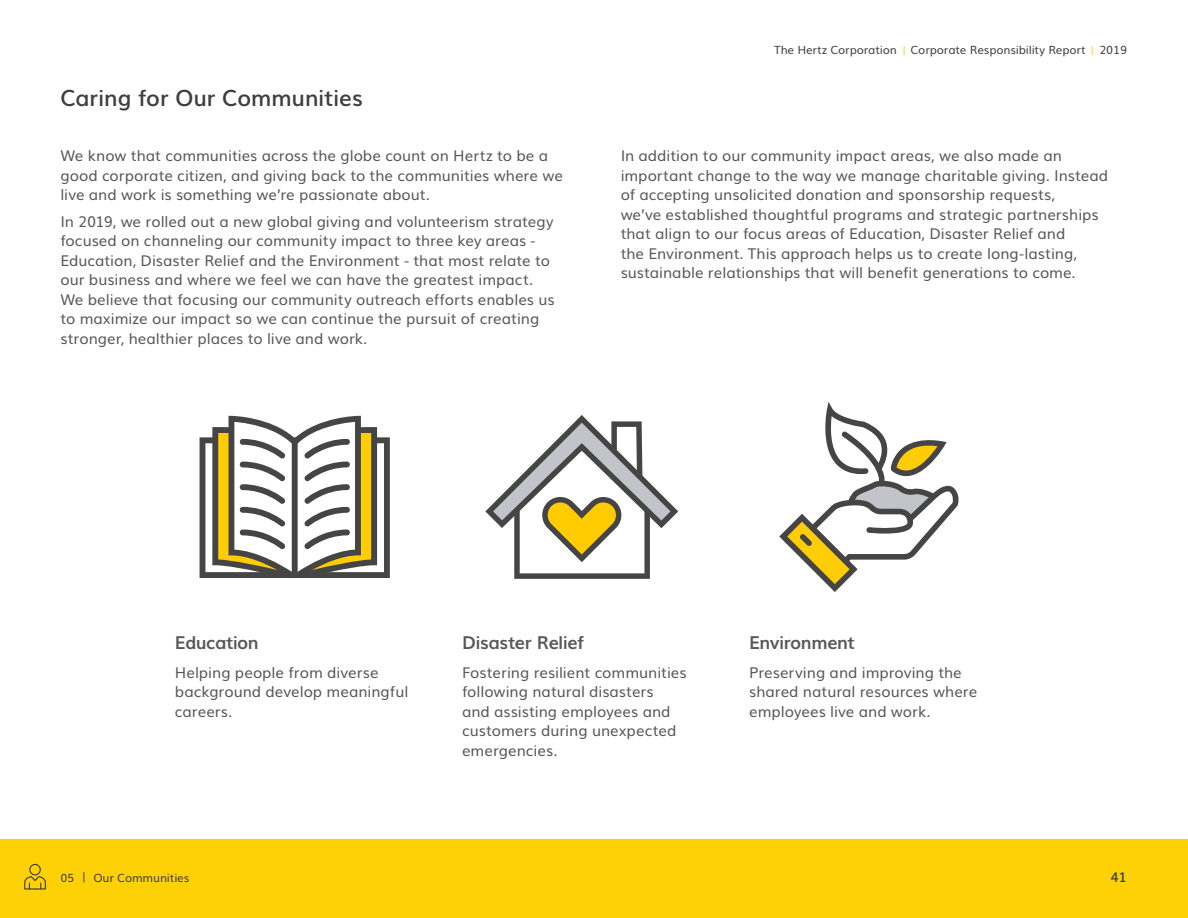
<style>
.page{position:relative;width:1188px;height:918px;background:#fff}
.page>*{position:absolute;margin:0;border:0;box-sizing:border-box;transform-origin:0 0}
.t1{font:600 22.5px "Ride";letter-spacing:-.005em;color:#3e3e3f}
.t2{font:700 18px "Ride";letter-spacing:-.015em;color:#57585a}
.t3{font:15px/19.5px "Ride";color:#57585a}
.t4{font:600 13.5px "Ride";color:#3e3e3f}
.t5{font:11.4px "Ride";color:#3e3e3f}
.s1{font-weight:600;font-size:8.85px;color:#fed006}
.s2{font-size:10.5px}
</style>
<div class="page">
<svg style="left:200px;top:416px;width:190px;height:162px"></svg>
<svg style="left:485px;top:415px;width:193px;height:164px"></svg>
<svg style="left:779px;top:402px;width:180px;height:190px"></svg>
<div style="left:0;top:839px;width:1188px;height:79px;background:#fed006"></div>
<svg style="left:24px;top:877px;width:22px;height:13px"></svg>
<div style="left:29px;top:864px;width:12px;height:11px;border:1px solid #3e3e3f;border-radius:50%"></div>
<p class="t1" style="left:61px;top:80px;width:304px">Caring for Our Communities</p>
<p class="t3" style="left:61px;top:145px;width:504px">We know that communities across the globe count on Hertz to be a good corporate citizen, and giving back to the communities where we live and work is something we’re passionate about.</p>
<p class="t3" style="left:61px;top:210px;width:496px">In 2019, we rolled out a new global giving and volunteerism strategy focused on channeling our community impact to three key areas - Education, Disaster Relief and the Environment - that most relate to our business and where we feel we can have the greatest impact.<br>We believe that focusing our community outreach efforts enables us to maximize our impact so we can continue the pursuit of creating stronger, healthier places to live and work.</p>
<p class="t5" style="left:775px;top:41px;width:354px">The Hertz Corporation <span class="s1">|</span> Corporate Responsibility Report <span class="s1">|</span> 2019</p>
<p class="t3" style="left:621px;top:145px;width:489px">In addition to our community impact areas, we also made an important change to the way we manage charitable giving. Instead of accepting unsolicited donation and sponsorship requests,<br>we’ve established thoughtful programs and strategic partnerships that align to our focus areas of Education, Disaster Relief and<br>the Environment. This approach helps us to create long-lasting, sustainable relationships that will benefit generations to come.</p>
<p class="t2" style="left:175px;top:628px;width:85px">Education</p>
<p class="t2" style="left:462px;top:628px;width:124px">Disaster Relief</p>
<p class="t2" style="left:749px;top:628px;width:107px">Environment</p>
<p class="t3" style="left:175px;top:661px;width:235px">Helping people from diverse background develop meaningful careers.</p>
<p class="t3" style="left:462px;top:661px;width:226px">Fostering resilient communities following natural disasters<br>and assisting employees and customers during unexpected emergencies.</p>
<p class="t3" style="left:749px;top:661px;width:230px">Preserving and improving the shared natural resources where employees live and work.</p>
<p class="t5" style="left:61px;top:868px;width:130px">05 <span class="s2">|</span> Our Communities</p>
<p class="t4" style="left:1111px;top:866px;width:18px">41</p>
</div>
